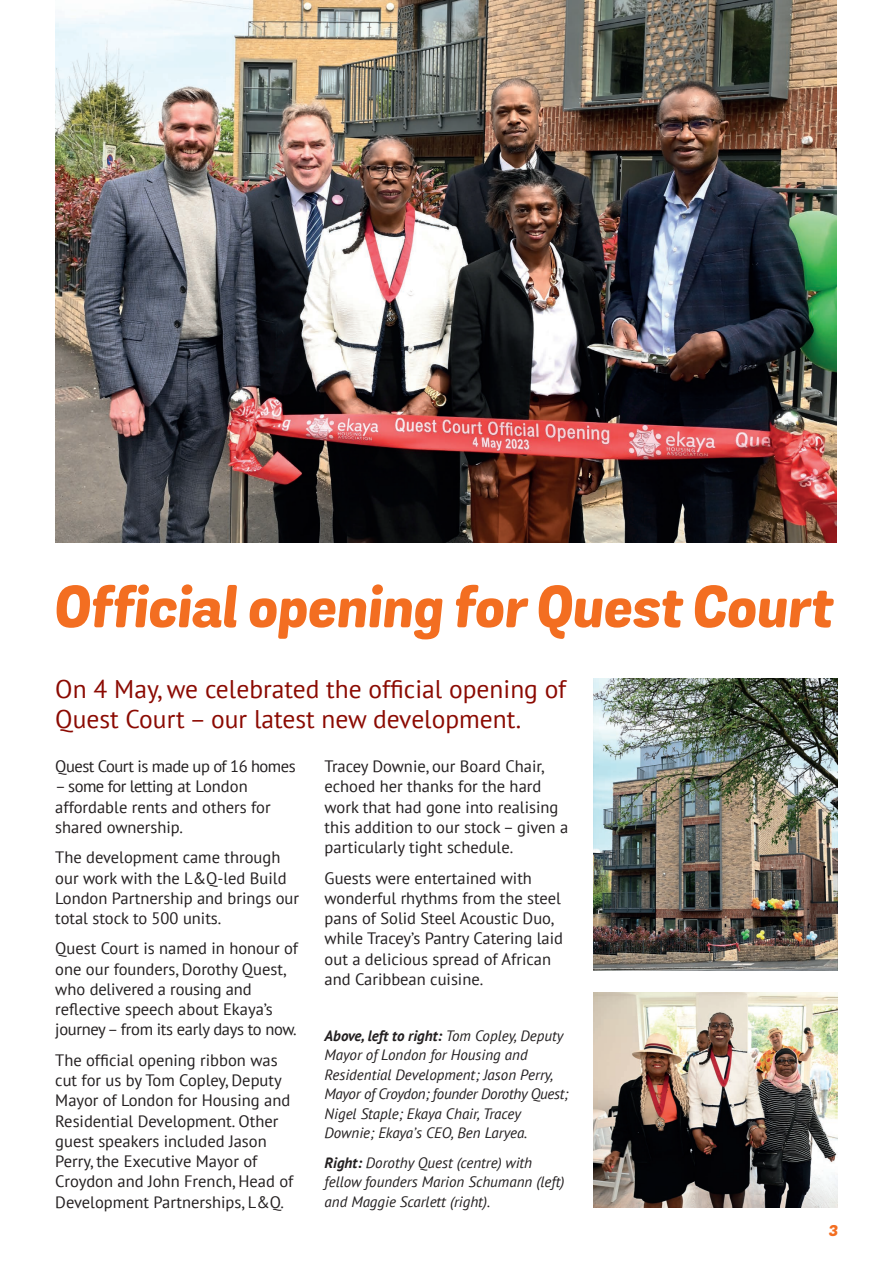
<style>
.page{position:relative;width:893px;height:1263px;background:#fff}
.page>*{position:absolute;margin:0;border:0;box-sizing:border-box;transform-origin:0 0}
.Heading_medium_Grota{font:italic 800 57.75px "Grota Sans Alt Rd";color:#f36e21}
.Intro_medium{font:25.5px/30px "PT Sans";color:#8b0a02}
.Body_text{font:16.5px/20.2px "PT Sans";color:#231f20}
.Body_text-2{font:16.5px "PT Sans";letter-spacing:-.03em;color:#231f20}
.t1{font:italic 15px/19.5px "PT Sans";color:#231f20}
.folio_left{font:italic 800 15px "Grota Sans Alt Rd";color:#f36e21}
.s1{font-weight:700}
</style>
<div class="page">
<img style="left:55px;top:0;width:782px;height:543px">
<img style="left:594px;top:679px;width:244px;height:291px">
<img style="left:594px;top:992px;width:244px;height:216px">
<p class="Heading_medium_Grota" style="left:53px;top:571px;width:780px">Official opening for Quest Court</p>
<p class="Intro_medium" style="left:55px;top:673px;width:512px">On 4 May, we celebrated the official opening of<br>Quest Court – our latest new development.</p>
<p class="Body_text-2" style="left:55px;top:756px;width:242px">Quest Court is made up of 16 homes</p>
<p class="Body_text" style="left:55px;top:776px;width:217px">– some for letting at London affordable rents and others for shared ownership.</p>
<p class="Body_text" style="left:55px;top:847px;width:245px">The development came through our work with the L&amp;Q-led Build<br>London Partnership and brings our total stock to 500 units.</p>
<p class="Body_text" style="left:55px;top:938px;width:244px">Quest Court is named in honour of one our founders, Dorothy Quest, who delivered a rousing and reflective speech about Ekaya’s journey – from its early days to now.</p>
<p class="Body_text" style="left:55px;top:1049px;width:240px">The official opening ribbon was cut for us by Tom Copley, Deputy<br>Mayor of London for Housing and<br>Residential Development. Other guest speakers included Jason<br>Perry, the Executive Mayor of<br>Croydon and John French, Head of<br>Development Partnerships, L&amp;Q.</p>
<p class="Body_text" style="left:325px;top:756px;width:245px">Tracey Downie, our Board Chair, echoed her thanks for the hard work that had gone into realising this addition to our stock – given a particularly tight schedule.</p>
<p class="Body_text" style="left:325px;top:867px;width:240px">Guests were entertained with wonderful rhythms from the steel pans of Solid Steel Acoustic Duo, while Tracey’s Pantry Catering laid out a delicious spread of African and Caribbean cuisine.</p>
<p class="t1" style="left:325px;top:1025px;width:245px"><span class="s1">Above, left to right:</span> Tom Copley, Deputy Mayor of London for Housing and Residential Development; Jason Perry, Mayor of Croydon; founder Dorothy Quest; Nigel Staple; Ekaya Chair, Tracey Downie; Ekaya’s CEO, Ben Laryea.</p>
<p class="t1" style="left:325px;top:1152px;width:241px"><span class="s1">Right:</span> Dorothy Quest (centre) with fellow founders Marion Schumann (left) and Maggie Scarlett (right).</p>
<p class="folio_left" style="left:829px;top:1221px;width:11px">3</p>
</div>
